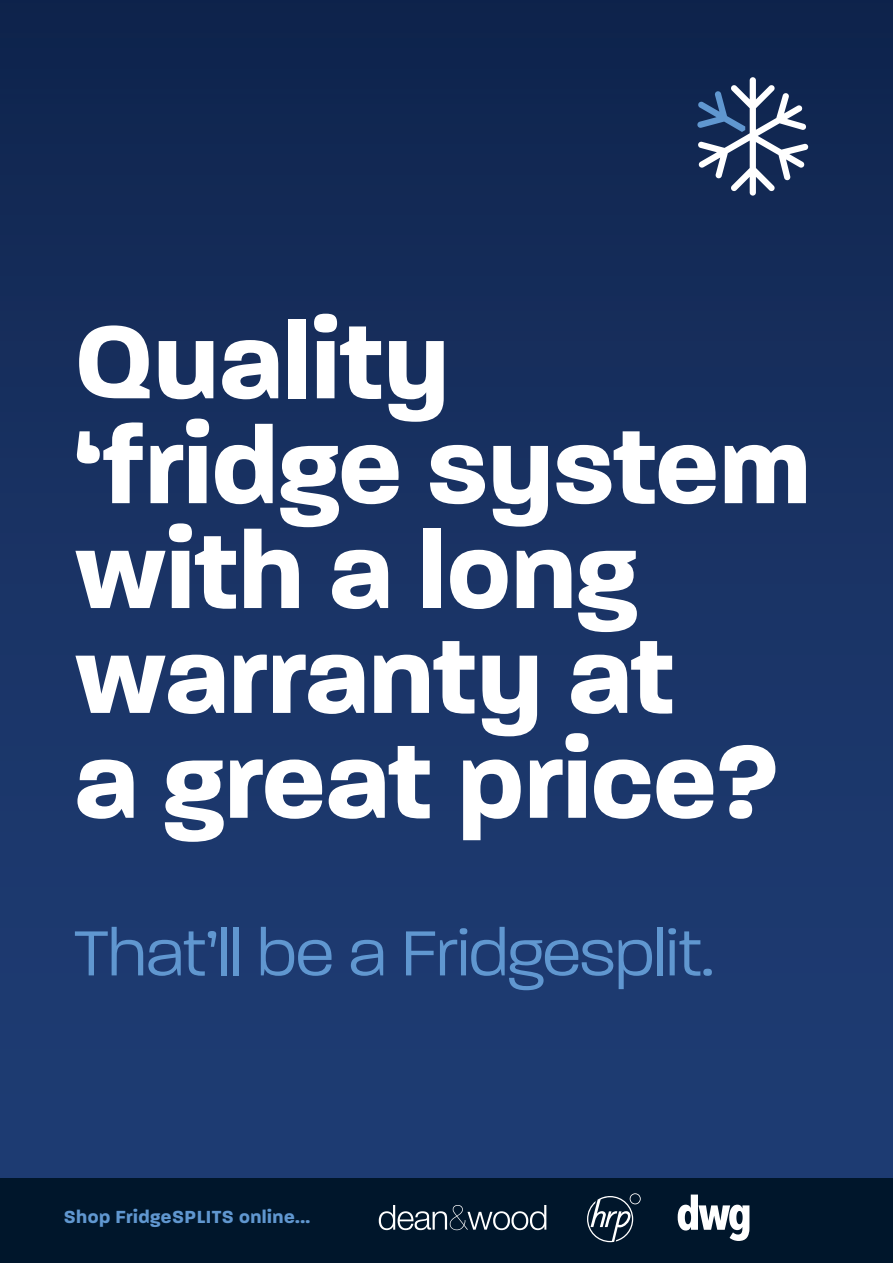
<style>
.page{position:relative;width:893px;height:1263px;background:#fff}
.page>*{position:absolute;margin:0;border:0;box-sizing:border-box;transform-origin:0 0}
.t1{font:700 112.2px "Paralucent";color:#fff}
.t2{font:300 68.7px "Paralucent";color:#6097d0}
.t3{font:700 18.9px "Paralucent";letter-spacing:.025em;color:#6097d0}
</style>
<div class="page">
<div style="left:0;top:0;width:893px;height:1263px;background:linear-gradient(to bottom,#10254f,#21407a)"></div>
<svg style="left:697px;top:77px;width:111px;height:119px"></svg>
<div style="left:0;top:1178px;width:893px;height:85px;background:#00162b"></div>
<svg style="left:587px;top:1193px;width:54px;height:49px"></svg>
<svg style="left:379px;top:1205px;width:167px;height:25px"></svg>
<svg style="left:678px;top:1194px;width:71px;height:47px"></svg>
<p class="t1" style="left:74px;top:294px;width:376px">Quality</p>
<p class="t1" style="left:74px;top:399px;width:738px">‘fridge system</p>
<p class="t1" style="left:74px;top:504px;width:565px">with a long</p>
<p class="t1" style="left:74px;top:609px;width:602px">warranty at</p>
<p class="t1" style="left:74px;top:713px;width:705px">a great price?</p>
<p class="t2" style="left:74px;top:913px;width:641px">That’ll be a Fridgesplit.</p>
<p class="t3" style="left:64px;top:1205px;width:248px">Shop FridgeSPLITS online...</p>
</div>
